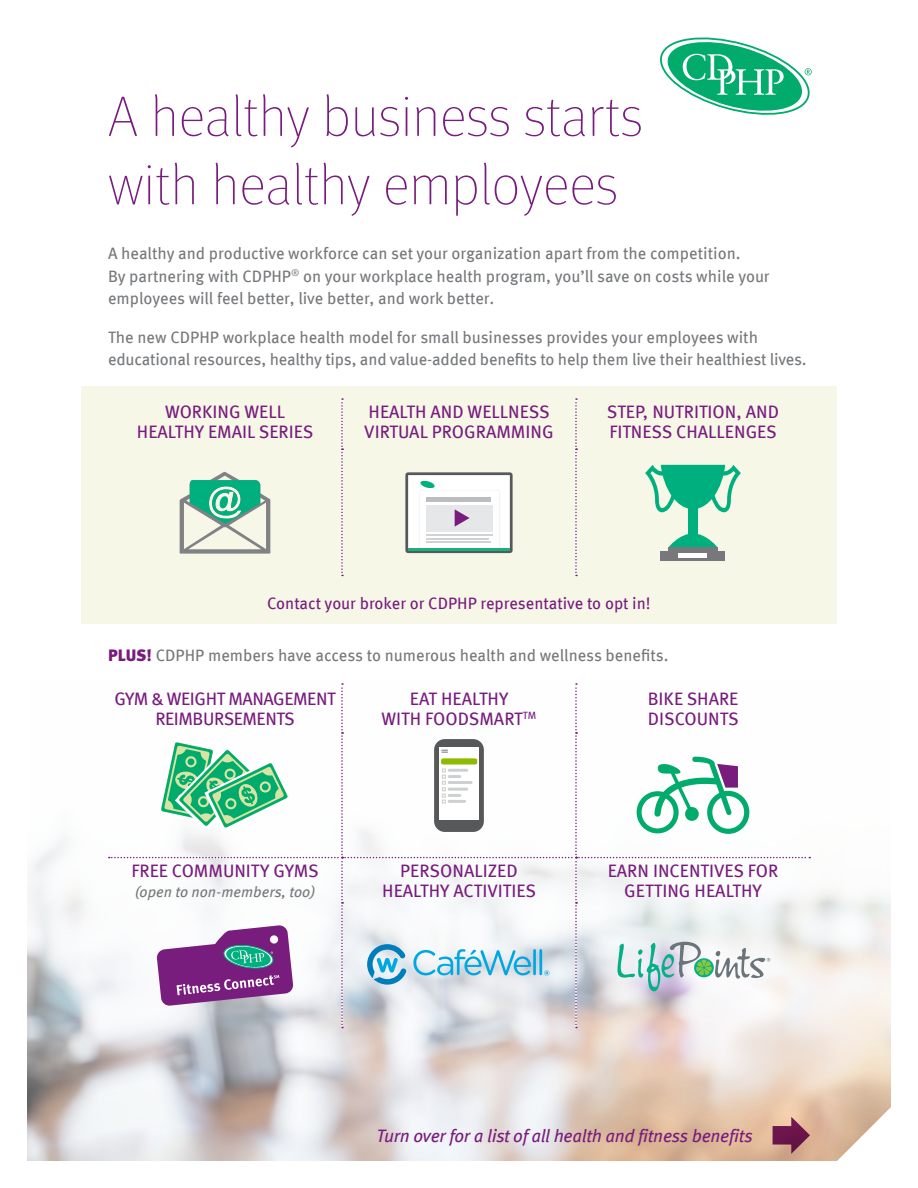
<style>
.page{position:relative;width:918px;height:1188px;background:#fff}
.page>*{position:absolute;margin:0;border:0;box-sizing:border-box;transform-origin:0 0}
.Large_purple_heading{font:100 57px/68.4px "Meta Pro";color:#781d7d}
.little_purple{font:18px/19.5px "Meta Offc";color:#781d7d;text-align:center}
.t1{font:italic 18px "Meta Offc";letter-spacing:-.015em;color:#781d7d}
.little_purple-2{font:18px/19.5px "Meta Offc";letter-spacing:-.025em;color:#781d7d;text-align:center}
.body{font:16.5px/22.5px "Meta Offc";letter-spacing:-.005em;color:#76787b}
.body-2{font:16.5px "Meta Offc";color:#781d7d}
.center_body{font:italic 15px "Meta Offc";color:#76787b}
.s1{font-family:"Meta Pro";font-weight:900;color:#781d7d}
</style>
<div class="page">
<div style="left:81px;top:387px;width:756px;height:237px;background:#f7f7e8"></div>
<img style="left:27px;top:838px;width:864px;height:323px">
<svg style="left:341px;top:398px;width:2px;height:178px"></svg>
<svg style="left:575px;top:398px;width:2px;height:178px"></svg>
<svg style="left:180px;top:472px;width:90px;height:82px"></svg>
<svg style="left:405px;top:472px;width:108px;height:81px;background:#d7dddd"></svg>
<div style="left:688px;top:501px;width:10px;height:40px;background:#00af7e"></div>
<svg style="left:645px;top:465px;width:96px;height:47px"></svg>
<svg style="left:668px;top:534px;width:50px;height:14px"></svg>
<div style="left:661px;top:551px;width:64px;height:10px;background:#76787b"></div>
<hr style="left:668px;top:548px;width:50px;height:3px;background:#76787b">
<div style="left:679px;top:553px;width:28px;height:5px;background:#fff"></div>
<svg style="left:109px;top:683px;width:701px;height:345px"></svg>
<svg style="left:660px;top:37px;width:152px;height:78px"></svg>
<svg style="left:773px;top:1117px;width:37px;height:37px"></svg>
<p class="Large_purple_heading" style="left:108px;top:80px;width:536px">A healthy business starts with healthy employees</p>
<p class="body" style="left:108px;top:243px;width:663px">A healthy and productive workforce can set your organization apart from the competition.<br>By partnering with CDPHP<sup>®</sup> on your workplace health program, you’ll save on costs while your employees will feel better, live better, and work better.</p>
<p class="body" style="left:108px;top:326px;width:700px">The new CDPHP workplace health model for small businesses provides your employees with educational resources, healthy tips, and value-added benefits to help them live their healthiest lives.</p>
<p class="little_purple" style="left:137px;top:403px;width:178px">WORKING WELL<br>HEALTHY EMAIL SERIES</p>
<p class="little_purple" style="left:364px;top:403px;width:191px;text-align:left">HEALTH AND WELLNESS<br>VIRTUAL PROGRAMMING</p>
<p class="little_purple" style="left:607px;top:403px;width:174px;text-align:left">STEP, NUTRITION, AND<br>FITNESS CHALLENGES</p>
<p class="body-2" style="left:267px;top:593px;width:385px">Contact your broker or CDPHP representative to opt in!</p>
<p class="body" style="left:108px;top:644px;width:562px"><span class="s1">PLUS!</span> CDPHP members have access to numerous health and wellness benefits.</p>
<p class="little_purple-2" style="left:114px;top:690px;width:223px">GYM &amp; WEIGHT MANAGEMENT<br>REIMBURSEMENTS</p>
<p class="little_purple" style="left:382px;top:690px;width:156px">EAT HEALTHY<br>WITH FOODSMART<sup>TM</sup></p>
<p class="little_purple" style="left:648px;top:690px;width:92px;text-align:left">BIKE SHARE<br>DISCOUNTS</p>
<p class="little_purple" style="left:132px;top:862px;width:189px">FREE COMMUNITY GYMS</p>
<p class="center_body" style="left:135px;top:883px;width:182px">(open to non-members, too)</p>
<p class="little_purple" style="left:382px;top:862px;width:155px">PERSONALIZED<br>HEALTHY ACTIVITIES</p>
<p class="little_purple" style="left:608px;top:862px;width:172px">EARN INCENTIVES FOR<br>GETTING HEALTHY</p>
<p class="t1" style="left:377px;top:1126px;width:378px">Turn over for a list of all health and fitness benefits</p>
</div>
